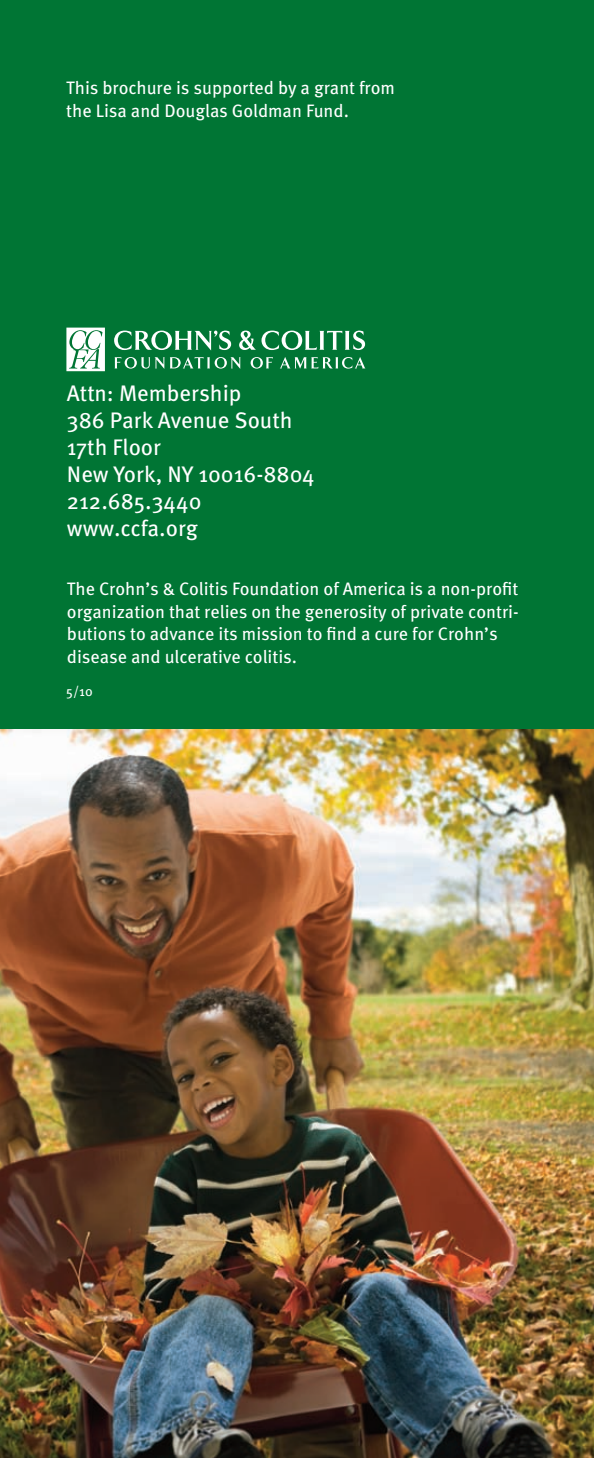
<style>
.page{position:relative;width:594px;height:1458px;background:#fff}
.page>*{position:absolute;margin:0;border:0;box-sizing:border-box;transform-origin:0 0}
.t1{font:22.5px/27px "Meta Pro";color:#fff}
.t2{font:18px/22.5px "Meta Pro";color:#fff}
.t3{font:13.5px "Meta Pro";color:#fff}
</style>
<div class="page">
<div style="left:0;top:0;width:594px;height:747px;background:#007534"></div>
<img style="left:0;top:729px;width:594px;height:728px">
<svg style="left:114px;top:330px;width:252px;height:39px"></svg>
<svg style="left:66px;top:327px;width:39px;height:44px;background:#cae2d4"></svg>
<p class="t2" style="left:66px;top:78px;width:330px">This brochure is supported by a grant from the Lisa and Douglas Goldman Fund.</p>
<p class="t1" style="left:67px;top:381px;width:249px">Attn: Membership<br>386 Park Avenue South<br>17th Floor<br>New York, NY 10016-8804<br>212.685.3440 www.ccfa.org</p>
<p class="t2" style="left:67px;top:579px;width:453px">The Crohn’s &amp; Colitis Foundation of America is a non-profit organization that relies on the generosity of private contri&shy;butions to advance its mission to find a cure for Crohn’s disease and ulcerative colitis.</p>
<p class="t3" style="left:66px;top:686px;width:28px">5/10</p>
</div>
